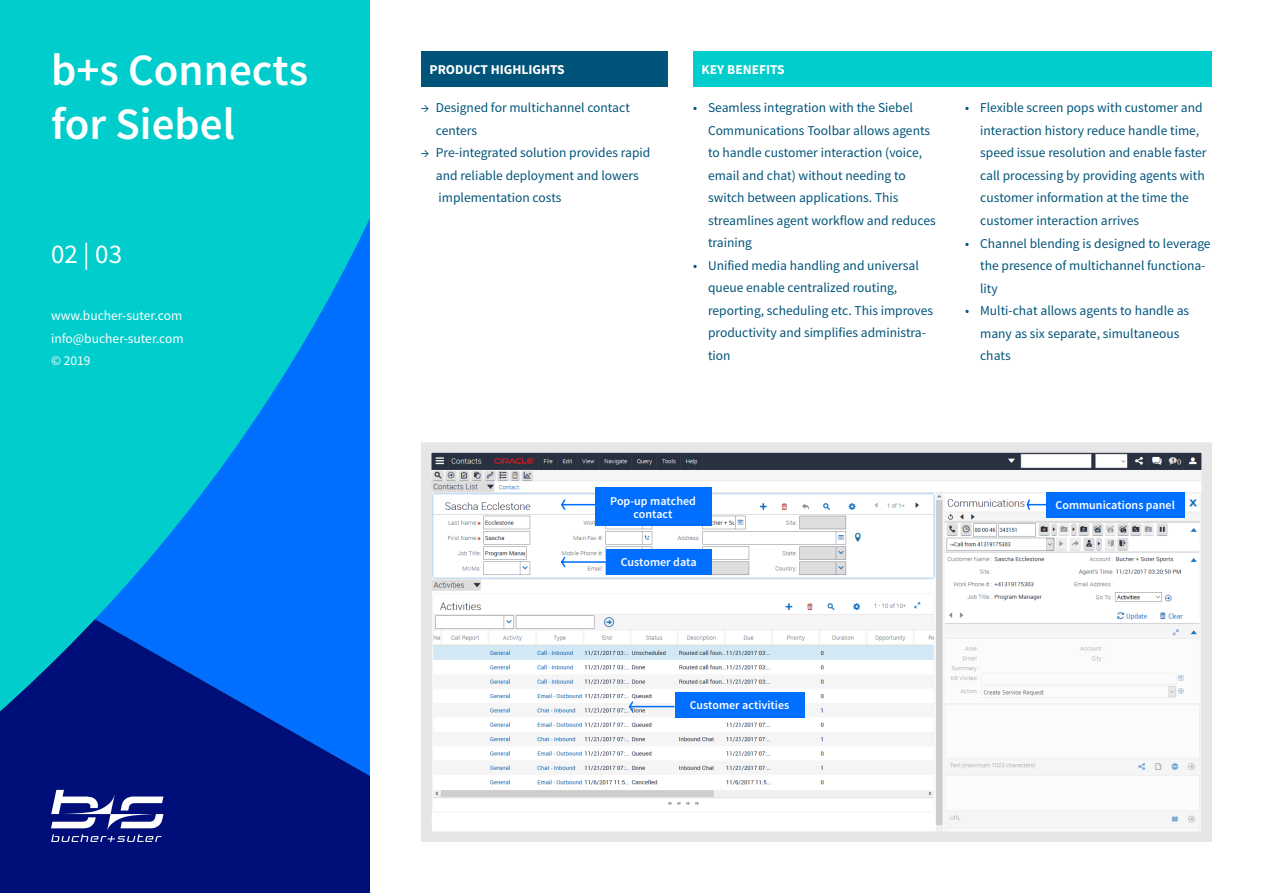
<style>
.page{position:relative;width:1263px;height:893px;background:#fff}
.page>*{position:absolute;margin:0;border:0;box-sizing:border-box;transform-origin:0 0}
.t1{font:600 45px/54px "Source Sans Pro";color:#fff}
.t2{font:27px "Source Sans Pro";color:#fff}
.t3{font:13.5px/22.5px "Source Sans Pro";color:#005479}
.t4{font:13.5px/22.5px "Source Sans Pro";color:#fff;text-align:justify}
.t5{font:700 13.5px "Source Sans Pro";color:#fff}
.t6{font:600 12px/13.5px "Source Sans Pro";color:#fff;text-align:center}
</style>
<div class="page">
<img style="left:432px;top:453px;width:769px;height:378px">
<div style="left:421px;top:442px;width:791px;height:400px;border:10px solid #e6e6e6"></div>
<svg style="left:0;top:0;width:370px;height:893px;background:#008fc5"></svg>
<svg style="left:1026px;top:498px;width:20px;height:13px"></svg>
<svg style="left:560px;top:498px;width:35px;height:13px"></svg>
<svg style="left:560px;top:555px;width:46px;height:14px"></svg>
<svg style="left:628px;top:700px;width:47px;height:13px"></svg>
<svg style="left:51px;top:790px;width:112px;height:52px"></svg>
<div style="left:421px;top:51px;width:247px;height:35px;background:#005479"></div>
<div style="left:693px;top:51px;width:519px;height:35px;background:#00cdcc"></div>
<div style="left:1046px;top:492px;width:138px;height:25px;background:#006eff"></div>
<div style="left:595px;top:488px;width:116px;height:38px;background:#006eff"></div>
<div style="left:606px;top:549px;width:105px;height:25px;background:#006eff"></div>
<div style="left:675px;top:692px;width:129px;height:25px;background:#006eff"></div>
<h1 class="t1" style="left:51px;top:44px;width:259px">b+s Connects for Siebel</h1>
<h2 class="t2" style="left:51px;top:237px;width:73px">02 | 03</h2>
<p class="t4" style="left:51px;top:305px;width:134px">www.bucher-suter.com info@bucher-suter.com © 2019</p>
<p class="t5" style="left:429px;top:61px;width:137px">PRODUCT HIGHLIGHTS</p>
<p class="t5" style="left:702px;top:61px;width:85px">KEY BENEFITS</p>
<p class="t3" style="left:436px;top:97px;width:196px;text-indent:-15px">→ Designed for multichannel contact centers</p>
<p class="t3" style="left:436px;top:142px;width:216px;text-indent:-15px">→ Pre-integrated solution provides rapid and reliable deployment and lowers implementation costs</p>
<p class="t3" style="left:708px;top:97px;width:229px;text-indent:-15px">• Seamless integration with the Siebel Communications Toolbar allows agents to handle customer interaction (voice, email and chat) without needing to switch between applications. This streamlines agent workflow and reduces training</p>
<p class="t3" style="left:708px;top:254px;width:227px;text-indent:-15px">• Unified media handling and universal queue enable centralized routing, reporting, scheduling etc. This improves productivity and simplifies administra&shy;tion</p>
<p class="t3" style="left:980px;top:97px;width:228px;text-indent:-15px">• Flexible screen pops with customer and interaction history reduce handle time, speed issue resolution and enable faster call processing by providing agents with customer information at the time the customer interaction arrives</p>
<p class="t3" style="left:980px;top:232px;width:232px;text-indent:-15px">• Channel blending is designed to leverage the presence of multichannel functiona&shy;lity</p>
<p class="t3" style="left:980px;top:299px;width:211px;text-indent:-15px">• Multi-chat allows agents to handle as many as six separate, simultaneous chats</p>
<p class="t6" style="left:610px;top:494px;width:87px">Pop-up matched contact</p>
<p class="t6" style="left:621px;top:556px;width:78px">Customer data</p>
<p class="t6" style="left:690px;top:699px;width:101px">Customer activities</p>
<p class="t6" style="left:1055px;top:499px;width:121px">Communications panel</p>
</div>
